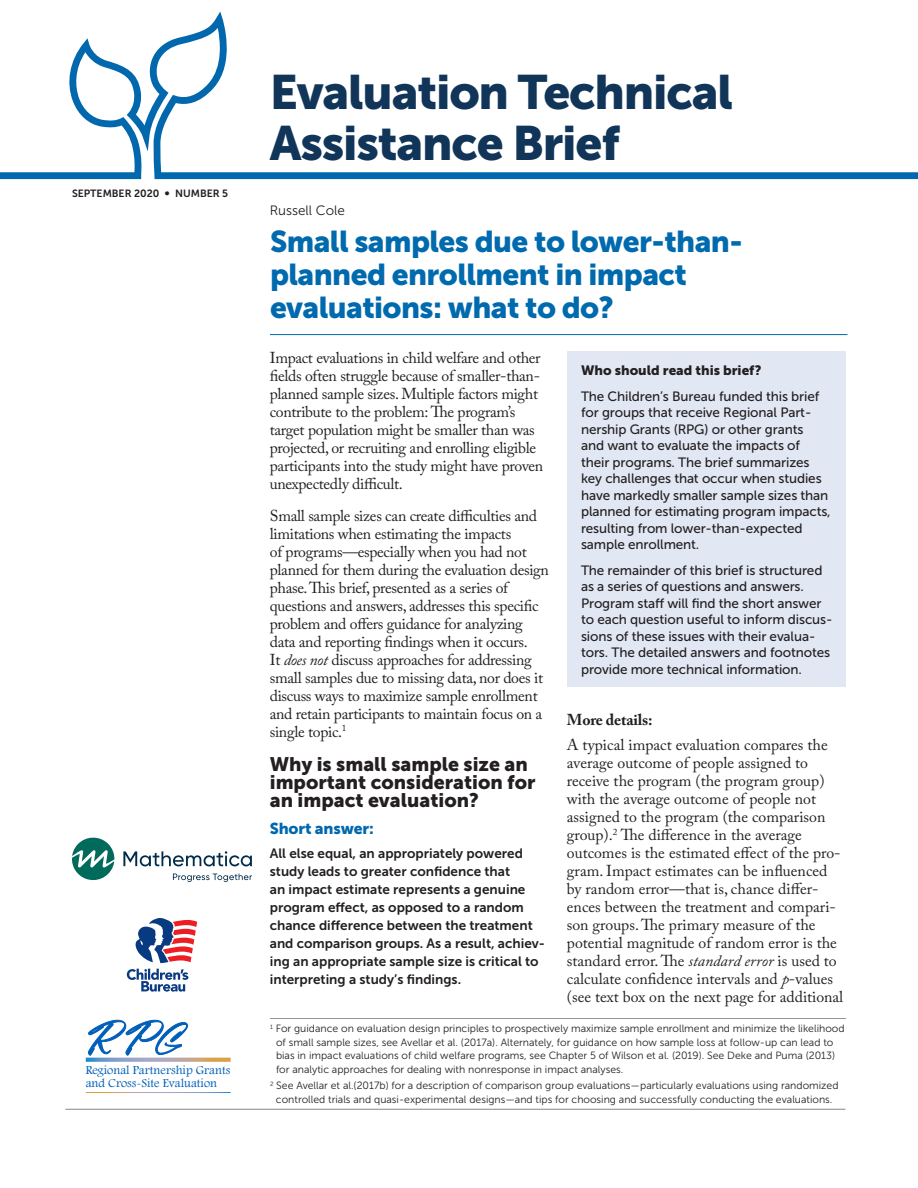
<style>
.page{position:relative;width:918px;height:1188px;background:#fff}
.page>*{position:absolute;margin:0;border:0;box-sizing:border-box;transform-origin:0 0}
.t1{font:48px/51px "Museo Sans 900";letter-spacing:-.025em;color:#113559}
.t2{font:30px/33px "Museo Sans 900";letter-spacing:-.02em;color:#006aae}
.t3{font:19.5px/18px "Museo Sans 900";color:#231f20}
.t4{font:15.75px/18px "Adobe Caslon Pro";letter-spacing:-.02em;color:#231f20}
.t5{font:15.75px/18px "Adobe Caslon Pro";color:#231f20}
.t6{font:15.75px "Museo Sans 900";letter-spacing:-.01em;color:#0168ae}
.t7{font:700 15.75px "Adobe Caslon Pro";letter-spacing:-.01em;color:#231f20}
.t8{font:13.5px/16.5px "Museo Sans 500";letter-spacing:-.01em;color:#231f20}
.t9{font:13.5px/18px "Museo Sans 700";color:#231f20}
.t10{font:13.5px "Museo Sans 900";color:#231f20}
.t11{font:13.5px "Museo Sans 300";color:#231f20}
.t12{font:10.5px/13.5px "Museo Sans 300";color:#231f20}
.t13{font:10.5px "Museo Sans 700";color:#231f20}
.s1{font-style:italic}
</style>
<div class="page">
<svg style="left:72px;top:838px;width:43px;height:42px"></svg>
<svg style="left:123px;top:851px;width:129px;height:16px"></svg>
<svg style="left:173px;top:874px;width:79px;height:8px"></svg>
<svg style="left:135px;top:918px;width:62px;height:45px"></svg>
<svg style="left:127px;top:969px;width:61px;height:23px"></svg>
<svg style="left:86px;top:1058px;width:145px;height:4px"></svg>
<svg style="left:87px;top:1019px;width:101px;height:37px"></svg>
<hr style="left:65px;top:1109px;width:780px;height:1px;background:#939598">
<hr style="left:270px;top:334px;width:577px;height:1px;background:#0168ae">
<div style="left:568px;top:351px;width:278px;height:336px;background:#e1e8f4"></div>
<hr style="left:270px;top:1018px;width:576px;height:1px;background:#939598">
<svg style="left:0;top:12px;width:918px;height:167px"></svg>
<p class="t13" style="left:72px;top:188px;width:158px">SEPTEMBER 2020 ∞ NUMBER 5</p>
<p class="t1" style="left:270px;top:66px;width:465px">Evaluation Technical<br>Assistance Brief</p>
<p class="t11" style="left:270px;top:203px;width:77px">Russell Cole</p>
<h1 class="t2" style="left:270px;top:225px;width:474px">Small samples due to lower-than&shy;planned enrollment in impact evaluations: what to do?</h1>
<p class="t4" style="left:270px;top:349px;width:275px">Impact evaluations in child welfare and other fields often struggle because of smaller-than&shy;planned sample sizes. Multiple factors might contribute to the problem: The program’s target population might be smaller than was projected, or recruiting and enrolling eligible participants into the study might have proven unexpectedly difficult.</p>
<p class="t4" style="left:270px;top:506px;width:281px">Small sample sizes can create difficulties and limitations when estimating the impacts<br>of programs—especially when you had not planned for them during the evaluation design phase. This brief, presented as a series of questions and answers, addresses this specific problem and offers guidance for analyzing data and reporting findings when it occurs.<br>It <span class="s1">does not</span> discuss approaches for addressing small samples due to missing data, nor does it discuss ways to maximize sample enrollment and retain participants to maintain focus on a single topic.<sup>1</sup></p>
<h2 class="t3" style="left:270px;top:755px;width:267px">Why is small sample size an important consideration for an impact evaluation?</h2>
<h3 class="t6" style="left:270px;top:820px;width:106px">Short answer:</h3>
<p class="t9" style="left:270px;top:844px;width:277px">All else equal, an appropriately powered study leads to greater confidence that<br>an impact estimate represents a genuine program effect, as opposed to a random chance difference between the treatment and comparison groups. As a result, achiev&shy;ing an appropriate sample size is critical to interpreting a study’s findings.</p>
<p class="t10" style="left:581px;top:363px;width:182px">Who should read this brief?</p>
<p class="t8" style="left:581px;top:388px;width:251px">The Children’s Bureau funded this brief for groups that receive Regional Part&shy;nership Grants (RPG) or other grants<br>and want to evaluate the impacts of their programs. The brief summarizes key challenges that occur when studies have markedly smaller sample sizes than planned for estimating program impacts, resulting from lower-than-expected sample enrollment.</p>
<p class="t8" style="left:581px;top:562px;width:253px">The remainder of this brief is structured as a series of questions and answers.<br>Program staff will find the short answer to each question useful to inform discus&shy;sions of these issues with their evalua&shy;tors. The detailed answers and footnotes provide more technical information.</p>
<h4 class="t7" style="left:567px;top:710px;width:87px">More details:</h4>
<p class="t5" style="left:567px;top:736px;width:278px">A typical impact evaluation compares the average outcome of people assigned to receive the program (the program group) with the average outcome of people not assigned to the program (the comparison group).<sup>2</sup> The difference in the average outcomes is the estimated effect of the pro&shy;gram. Impact estimates can be influenced by random error—that is, chance differ&shy;ences between the treatment and compari&shy;son groups. The primary measure of the potential magnitude of random error is the standard error. The <span class="s1">standard error</span> is used to calculate confidence intervals and <span class="s1">p</span>-values (see text box on the next page for additional</p>
<p class="t12" style="left:276px;top:1022px;width:570px;text-indent:-6px"><sup>1</sup> For guidance on evaluation design principles to prospectively maximize sample enrollment and minimize the likelihood of small sample sizes, see Avellar et al. (2017a). Alternately, for guidance on how sample loss at follow-up can lead to bias in impact evaluations of child welfare programs, see Chapter 5 of Wilson et al. (2019). See Deke and Puma (2013) for analytic approaches for dealing with nonresponse in impact analyses.</p>
<p class="t12" style="left:270px;top:1079px;width:570px;text-align:center"><sup>2</sup> See Avellar et al.(2017b) for a description of comparison group evaluations—particularly evaluations using randomized controlled trials and quasi-experimental designs—and tips for choosing and successfully conducting the evaluations.</p>
</div>
